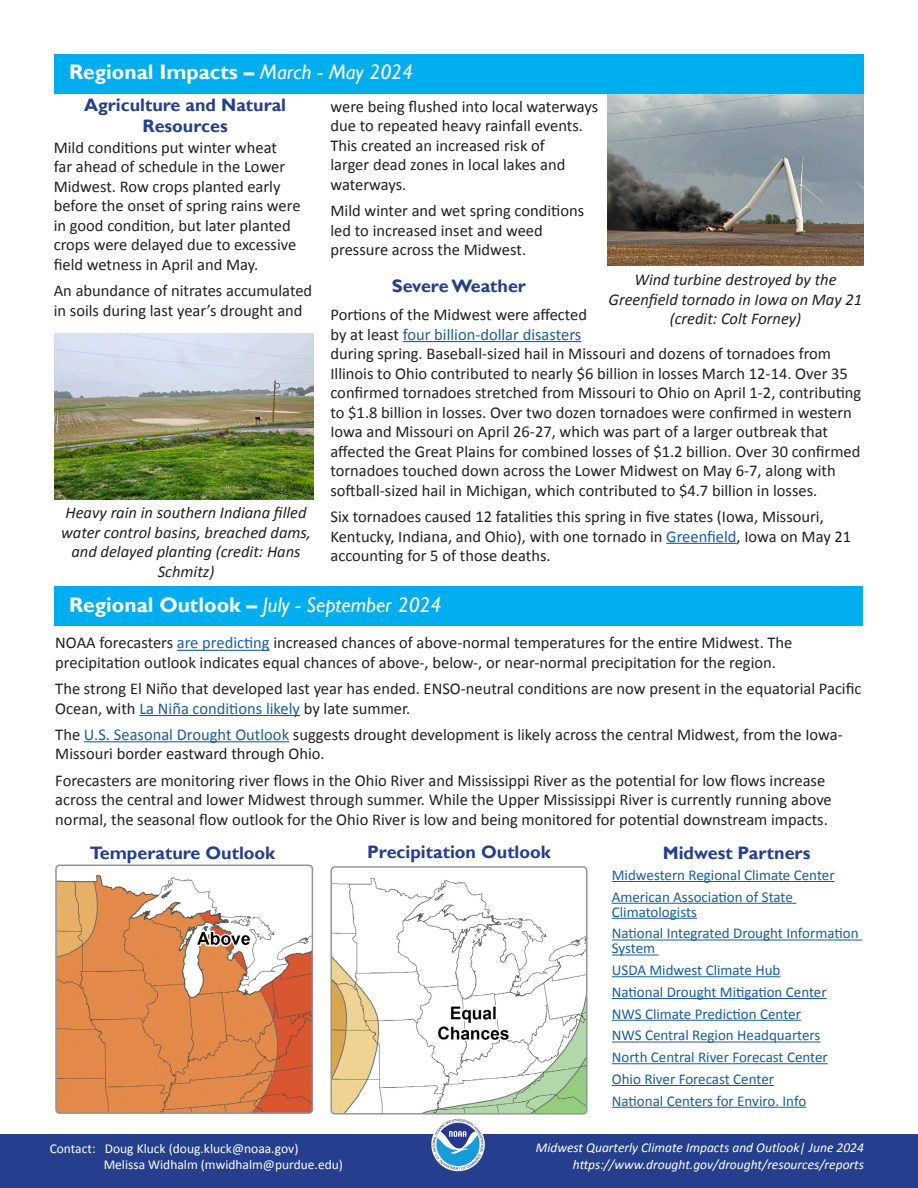
<style>
.page{position:relative;width:918px;height:1188px;background:#fff}
.page>*{position:absolute;margin:0;border:0;box-sizing:border-box;transform-origin:0 0}
.t1{font:italic 21px "Gill Sans";color:#fff}
.t2{font:700 21px "Gill Sans";color:#fff}
.t3{font:700 18px/21.6px "Gill Sans";color:#253f8e;text-align:center}
.body_text{font:16.5px/19.5px "Calibri";color:#231f20}
.body_text-2{font:italic 16.5px/19.5px "Calibri";color:#231f20;text-align:center}
.partners{font:15px/15px "Calibri";color:#175d9e}
.Footer_Right{font:italic 13.5px "Calibri";color:#fff}
.t4{font:13.5px/16.2px "Calibri";color:#fff}
.s1{font-weight:400;font-style:italic}
.s2{color:#175d9e}
.s3{font-weight:700;font-style:normal}
</style>
<div class="page">
<div style="left:0;top:1134px;width:918px;height:54px;background:#253f8e"></div>
<div style="left:54px;top:54px;width:810px;height:40px;background:#00aeef"></div>
<img style="left:430px;top:1116px;width:56px;height:57px;border-radius:28px">
<div style="left:54px;top:587px;width:808px;height:39px;background:#00aeef"></div>
<img style="left:55px;top:333px;width:258px;height:166px">
<img style="left:608px;top:94px;width:255px;height:172px">
<hr style="left:177px;top:650px;width:93px;height:1px;background:#175d9e">
<hr style="left:139px;top:715px;width:161px;height:1px;background:#175d9e">
<hr style="left:84px;top:741px;width:205px;height:1px;background:#175d9e">
<img style="left:56px;top:865px;width:256px;height:246px">
<div style="left:55px;top:865px;width:258px;height:249px;border:2px solid #939598;border-radius:4px"></div>
<img style="left:333px;top:877px;width:252px;height:235px">
<div style="left:330px;top:866px;width:258px;height:249px;border:2px solid #939598;border-radius:4px"></div>
<hr style="left:612px;top:881px;width:223px;height:1px;background:#175d9e">
<hr style="left:612px;top:903px;width:184px;height:1px;background:#175d9e">
<hr style="left:612px;top:918px;width:85px;height:1px;background:#175d9e">
<hr style="left:612px;top:940px;width:250px;height:1px;background:#175d9e">
<hr style="left:612px;top:955px;width:47px;height:1px;background:#175d9e">
<hr style="left:612px;top:976px;width:168px;height:1px;background:#175d9e">
<hr style="left:612px;top:998px;width:215px;height:1px;background:#175d9e">
<hr style="left:612px;top:1020px;width:189px;height:1px;background:#175d9e">
<hr style="left:612px;top:1042px;width:208px;height:1px;background:#175d9e">
<hr style="left:612px;top:1063px;width:216px;height:1px;background:#175d9e">
<hr style="left:612px;top:1085px;width:162px;height:1px;background:#175d9e">
<hr style="left:612px;top:1107px;width:194px;height:1px;background:#175d9e">
<hr style="left:403px;top:341px;width:178px;height:1px;background:#175d9e">
<hr style="left:666px;top:543px;width:71px;height:1px;background:#175d9e">
<h3 class="t2" style="left:69px;top:59px;width:346px">Regional Impacts – <span class="s1">March - May 2024</span></h3>
<h4 class="t3" style="left:84px;top:94px;width:204px">Agriculture and Natural<br>Resources</h4>
<p class="body_text" style="left:54px;top:137px;width:248px">Mild conditions put winter wheat<br>far ahead of schedule in the Lower Midwest. Row crops planted early before the onset of spring rains were in good condition, but later planted crops were delayed due to excessive field wetness in April and May.</p>
<p class="body_text" style="left:54px;top:280px;width:260px">An abundance of nitrates accumulated in soils during last year’s drought and</p>
<p class="body_text" style="left:330px;top:96px;width:269px">were being flushed into local waterways due to repeated heavy rainfall events.<br>This created an increased risk of<br>larger dead zones in local lakes and waterways.</p>
<p class="body_text" style="left:330px;top:200px;width:255px">Mild winter and wet spring conditions led to increased inset and weed pressure across the Midwest.</p>
<p class="body_text-2" style="left:609px;top:269px;width:255px">Wind turbine destroyed by the<br>Greenfield tornado in Iowa on May 21 (credit: Colt Forney)</p>
<h4 class="t3" style="left:392px;top:276px;width:136px">Severe Weather</h4>
<p class="body_text" style="left:330px;top:305px;width:258px">Portions of the Midwest were affected by at least <span class="s2">four billion-dollar disasters</span></p>
<p class="body_text" style="left:330px;top:344px;width:532px">during spring. Baseball-sized hail in Missouri and dozens of tornadoes from Illinois to Ohio contributed to nearly $6 billion in losses March 12-14. Over 35 confirmed tornadoes stretched from Missouri to Ohio on April 1-2, contributing to $1.8 billion in losses. Over two dozen tornadoes were confirmed in western Iowa and Missouri on April 26-27, which was part of a larger outbreak that affected the Great Plains for combined losses of $1.2 billion. Over 30 confirmed tornadoes touched down across the Lower Midwest on May 6-7, along with softball-sized hail in Michigan, which contributed to $4.7 billion in losses.</p>
<p class="body_text" style="left:330px;top:506px;width:522px">Six tornadoes caused 12 fatalities this spring in five states (Iowa, Missouri,<br>Kentucky, Indiana, and Ohio), with one tornado in <span class="s2">Greenfield</span>, Iowa on May 21 accounting for 5 of those deaths.</p>
<p class="body_text-2" style="left:61px;top:503px;width:251px">Heavy rain in southern Indiana filled water control basins, breached dams, and delayed planting (credit: Hans<br>Schmitz)</p>
<h3 class="t1" style="left:69px;top:592px;width:374px"><span class="s3">Regional Outlook –</span> July - September 2024</h3>
<p class="body_text" style="left:55px;top:633px;width:739px">NOAA forecasters <span class="s2">are predicting</span> increased chances of above-normal temperatures for the entire Midwest. The precipitation outlook indicates equal chances of above-, below-, or near-normal precipitation for the region.</p>
<p class="body_text" style="left:55px;top:679px;width:808px">The strong El Niño that developed last year has ended. ENSO-neutral conditions are now present in the equatorial Pacific<br>Ocean, with <span class="s2">La Niña conditions likely</span> by late summer.</p>
<p class="body_text" style="left:55px;top:724px;width:789px">The <span class="s2">U.S. Seasonal Drought Outlook</span> suggests drought development is likely across the central Midwest, from the Iowa-<br>Missouri border eastward through Ohio.</p>
<p class="body_text" style="left:55px;top:770px;width:778px">Forecasters are monitoring river flows in the Ohio River and Mississippi River as the potential for low flows increase across the central and lower Midwest through summer. While the Upper Mississippi River is currently running above normal, the seasonal flow outlook for the Ohio River is low and being monitored for potential downstream impacts.</p>
<h4 class="t3" style="left:90px;top:843px;width:187px">Temperature Outlook</h4>
<h4 class="t3" style="left:367px;top:842px;width:185px">Precipitation Outlook</h4>
<h4 class="t3" style="left:663px;top:843px;width:149px">Midwest Partners</h4>
<p class="partners" style="left:612px;top:867px;width:224px">Midwestern Regional Climate Center</p>
<p class="partners" style="left:612px;top:889px;width:183px">American Association of State<br>Climatologists</p>
<p class="partners" style="left:612px;top:925px;width:248px">National Integrated Drought Information<br>System</p>
<p class="partners" style="left:612px;top:962px;width:170px">USDA Midwest Climate Hub</p>
<p class="partners" style="left:612px;top:984px;width:216px">National Drought Mitigation Center</p>
<p class="partners" style="left:612px;top:1006px;width:191px">NWS Climate Prediction Center</p>
<p class="partners" style="left:612px;top:1027px;width:210px">NWS Central Region Headquarters</p>
<p class="partners" style="left:612px;top:1049px;width:217px">North Central River Forecast Center</p>
<p class="partners" style="left:612px;top:1071px;width:164px">Ohio River Forecast Center</p>
<p class="partners" style="left:612px;top:1093px;width:196px">National Centers for Enviro. Info</p>
<p class="Footer_Right" style="left:536px;top:1138px;width:330px">Midwest Quarterly Climate Impacts and Outlook| June 2024</p>
<p class="Footer_Right" style="left:573px;top:1155px;width:293px">https://www.drought.gov/drought/resources/reports</p>
<p class="t4" style="left:104px;top:1140px;width:241px;text-indent:-54px">Contact: Doug Kluck (doug.kluck@noaa.gov)<br>Melissa Widhalm (mwidhalm@purdue.edu)</p>
</div>
